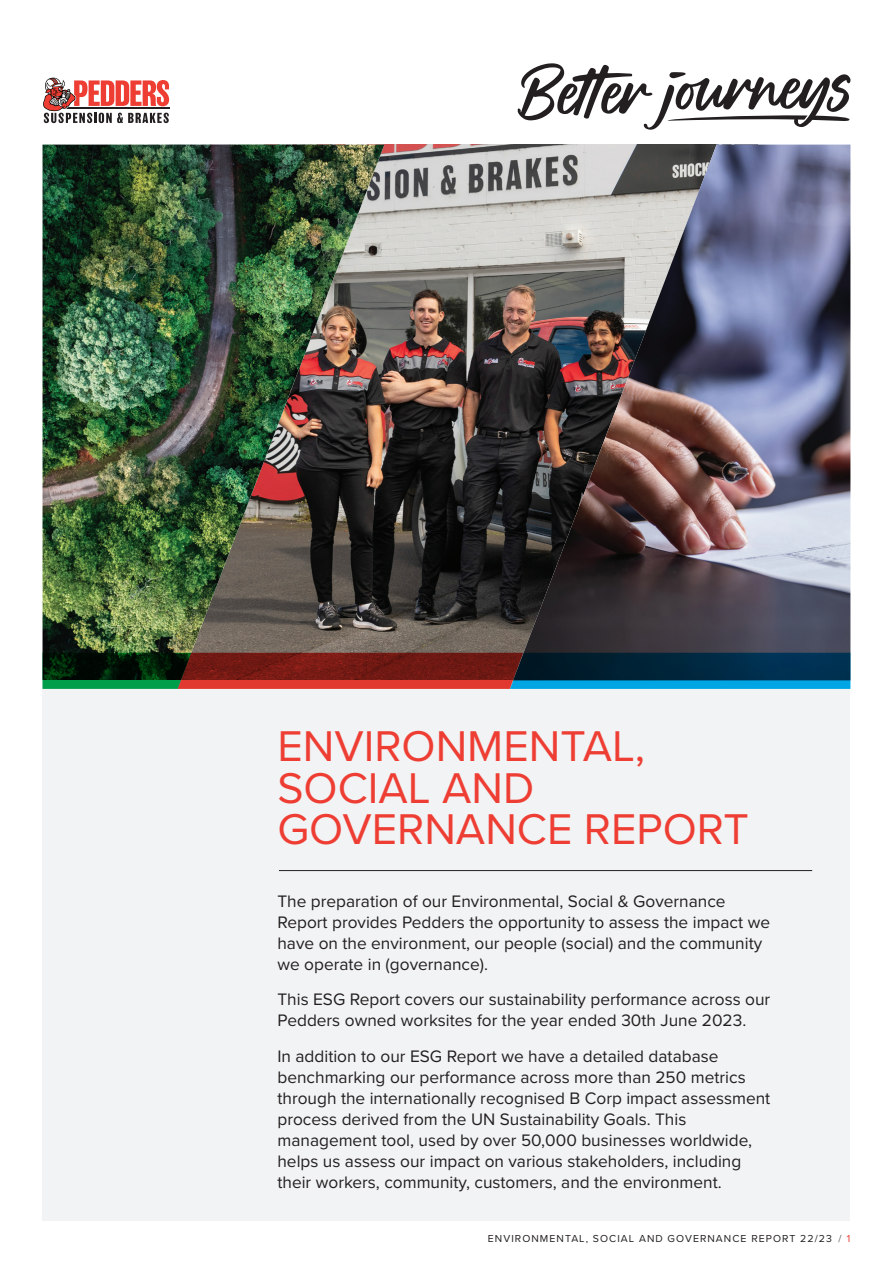
<style>
.page{position:relative;width:893px;height:1263px;background:#fff}
.page>*{position:absolute;margin:0;border:0;box-sizing:border-box;transform-origin:0 0}
.t1{font:44.55px/41.4px "Proxima Nova";color:#ee3e34}
.t2{font:17.25px/21px "Proxima Nova";color:#231f20}
.t3{font:10.5px "Proxima Nova";letter-spacing:.1em;color:#231f20}
.s1{color:#57585a}
.s2{color:#ee3e34}
</style>
<div class="page">
<img style="left:384px;top:145px;width:129px;height:508px">
<img style="left:43px;top:145px;width:341px;height:508px">
<div style="left:43px;top:680px;width:807px;height:540px;background:#f2f3f4"></div>
<svg style="left:43px;top:77px;width:126px;height:46px"></svg>
<svg style="left:517px;top:63px;width:334px;height:67px"></svg>
<hr style="left:279px;top:870px;width:533px;height:1px;background:#231f20">
<img style="left:513px;top:145px;width:337px;height:508px">
<svg style="left:43px;top:653px;width:807px;height:36px;background:#3a3439"></svg>
<h1 class="t1" style="left:277px;top:724px;width:473px">ENVIRONMENTAL,<br>SOCIAL AND<br>GOVERNANCE REPORT</h1>
<p class="t2" style="left:277px;top:890px;width:494px">The preparation of our Environmental, Social &amp; Governance Report provides Pedders the opportunity to assess the impact we have on the environment, our people (social) and the community we operate in (governance).</p>
<p class="t2" style="left:277px;top:988px;width:494px">This ESG Report covers our sustainability performance across our<br>Pedders owned worksites for the year ended 30th June 2023.</p>
<p class="t2" style="left:277px;top:1045px;width:494px">In addition to our ESG Report we have a detailed database benchmarking our performance across more than 250 metrics through the internationally recognised B Corp impact assessment process derived from the UN Sustainability Goals. This management tool, used by over 50,000 businesses worldwide, helps us assess our impact on various stakeholders, including their workers, community, customers, and the environment.</p>
<p class="t3" style="left:488px;top:1231px;width:364px">ENVIRONMENTAL, SOCIAL AND GOVERNANCE REPORT 22/23 <span class="s1">/</span> <span class="s2">1</span></p>
</div>
